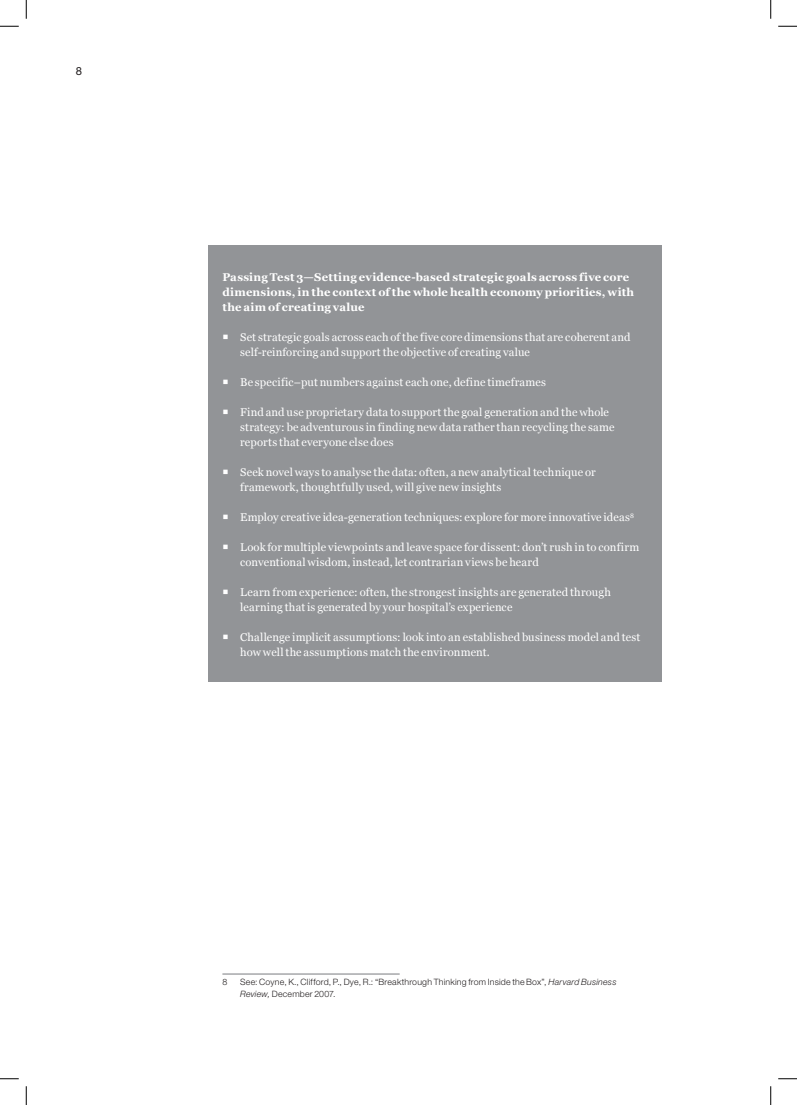
<style>
.page{position:relative;width:797px;height:1105px;background:#fff}
.page>*{position:absolute;margin:0;border:0;box-sizing:border-box;transform-origin:0 0}
.t1{font:11.25px/15px "Georgia";letter-spacing:.015em;color:#fff}
.Level_2_Sub-heading{font:700 11.25px/15px "Georgia";letter-spacing:.02em;color:#fff}
.t2{font:11.25px "Helvetica Neue LT Std";color:#231f20}
.Footnote{font:300 8.75px/12.5px "Helvetica Neue LT Std";letter-spacing:.025em;color:#231f20}
.s1{font-style:italic}
</style>
<div class="page">
<div style="left:208px;top:245px;width:454px;height:437px;background:#929497"></div>
<hr style="left:222px;top:974px;width:177px;height:1px;background:#7a7c7f">
<svg style="left:0;top:25px;width:19px;height:2px"></svg>
<svg style="left:778px;top:25px;width:19px;height:2px"></svg>
<svg style="left:0;top:1078px;width:19px;height:1px"></svg>
<svg style="left:778px;top:1078px;width:19px;height:1px"></svg>
<svg style="left:25px;top:0;width:2px;height:19px"></svg>
<svg style="left:25px;top:1086px;width:2px;height:19px"></svg>
<svg style="left:770px;top:0;width:1px;height:19px"></svg>
<svg style="left:770px;top:1086px;width:1px;height:19px"></svg>
<p class="t2" style="left:76px;top:65px;width:8px">8</p>
<p class="Level_2_Sub-heading" style="left:222px;top:270px;width:413px">Passing Test 3—Setting evidence-based strategic goals across five core dimensions, in the context of the whole health economy priorities, with the aim of creating value</p>
<p class="t1" style="left:240px;top:330px;width:392px">Set strategic goals across each of the five core dimensions that are coherent and self-reinforcing and support the objective of creating value</p>
<p class="t1" style="left:240px;top:375px;width:307px">Be specific–put numbers against each one, define timeframes</p>
<p class="t1" style="left:240px;top:405px;width:376px">Find and use proprietary data to support the goal generation and the whole strategy: be adventurous in finding new data rather than recycling the same reports that everyone else does</p>
<p class="t1" style="left:240px;top:465px;width:357px">Seek novel ways to analyse the data: often, a new analytical technique or framework, thoughtfully used, will give new insights</p>
<p class="t1" style="left:240px;top:510px;width:395px">Employ creative idea-generation techniques: explore for more innovative ideas<sup>8</sup></p>
<p class="t1" style="left:240px;top:540px;width:400px">Look for multiple viewpoints and leave space for dissent: don’t rush in to confirm conventional wisdom, instead, let contrarian views be heard</p>
<p class="t1" style="left:240px;top:585px;width:372px">Learn from experience: often, the strongest insights are generated through learning that is generated by your hospital’s experience</p>
<p class="t1" style="left:240px;top:630px;width:402px">Challenge implicit assumptions: look into an established business model and test how well the assumptions match the environment.</p>
<p class="Footnote" style="left:222px;top:975px;width:6px">8</p>
<p class="Footnote" style="left:240px;top:975px;width:378px">See: Coyne, K., Clifford, P., Dye, R.: “Breakthrough Thinking from Inside the Box”, <span class="s1">Harvard Business<br>Review,</span> December 2007.</p>
</div>
